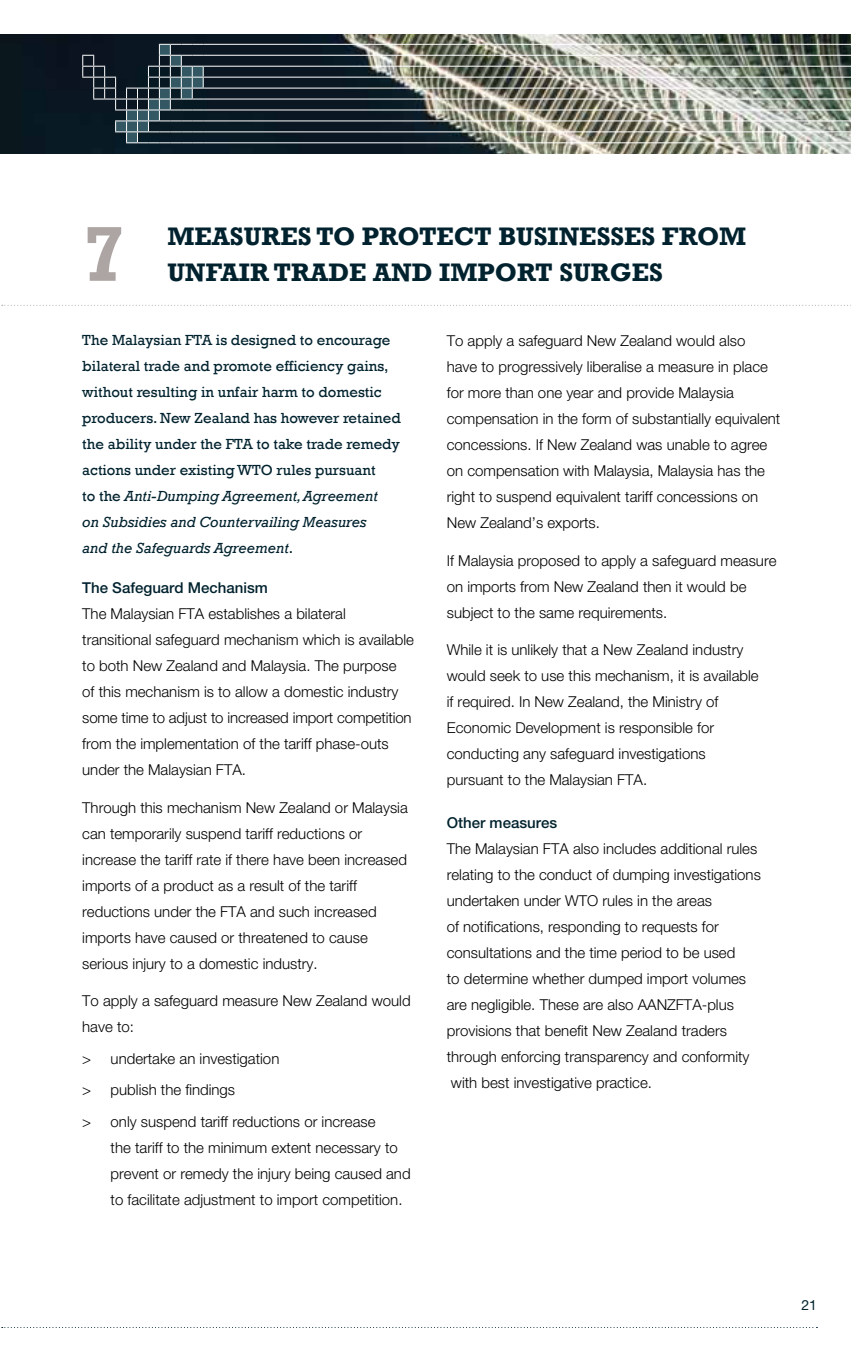
<style>
.page{position:relative;width:851px;height:1361px;background:#fff}
.page>*{position:absolute;margin:0;border:0;box-sizing:border-box;transform-origin:0 0}
.t1{font:700 79px "Rockwell";color:#ada5a3}
.t2{font:700 26px/36px "Rockwell";color:#00222e}
.t3{font:300 15px/26px "Helvetica Neue Maori";color:#000}
.t4{font:15px/26px "Rockwell";color:#00222e}
.t5{font:500 15px "Helvetica Neue Maori";color:#00222e}
.t6{font:14px "Helvetica Neue Maori";color:#00222e}
.s1{font-style:italic}
</style>
<div class="page">
<svg style="left:2px;top:1327px;width:815px;height:1px"></svg>
<img style="left:0;top:34px;width:850px;height:119px">
<hr style="left:203px;top:44px;width:647px;height:1px;background:#fff">
<hr style="left:203px;top:55px;width:647px;height:1px;background:#fff">
<hr style="left:203px;top:66px;width:647px;height:1px;background:#fff">
<hr style="left:203px;top:77px;width:647px;height:1px;background:#fff">
<hr style="left:203px;top:88px;width:647px;height:1px;background:#fff">
<hr style="left:203px;top:99px;width:647px;height:1px;background:#fff">
<hr style="left:203px;top:109px;width:647px;height:1px;background:#fff">
<hr style="left:203px;top:120px;width:647px;height:1px;background:#fff">
<hr style="left:203px;top:131px;width:647px;height:1px;background:#fff">
<hr style="left:203px;top:142px;width:647px;height:1px;background:#fff">
<svg style="left:82px;top:44px;width:122px;height:99px;background:#283943"></svg>
<svg style="left:2px;top:305px;width:849px;height:1px"></svg>
<h1 class="t1" style="left:82px;top:206px;width:45px">7</h1>
<h2 class="t2" style="left:167px;top:218px;width:580px">MEASURES TO PROTECT BUSINESSES FROM<br>UNFAIR TRAD</h2>
<h2 class="t2" style="left:349px;top:254px;width:315px">E AND IMPORT SURGES</h2>
<p class="t4" style="left:82px;top:327px;width:320px">The Malaysian FTA is designed to encourage bilateral trade and promote efficiency gains, without resulting in unfair harm to domestic producers. New Zealand has however retained the ability under the FTA to take trade remedy actions under existing WTO rules pursuant<br>to the <span class="s1">Anti-Dumping Agreement, Agreement<br>on Subsidies and Countervailing Measures<br>and the Safeguards Agreement</span>.</p>
<p class="t5" style="left:82px;top:579px;width:187px">The Safeguard Mechanism</p>
<p class="t3" style="left:82px;top:600px;width:333px">The Malaysian FTA establishes a bilateral transitional safeguard mechanism which is available to both New Zealand and Malaysia. The purpose<br>of this mechanism is to allow a domestic industry some time to adjust to increased import competition from the implementation of the tariff phase-outs under the Malaysian FTA.</p>
<p class="t3" style="left:82px;top:794px;width:327px">Through this mechanism New Zealand or Malaysia can temporarily suspend tariff reductions or increase the tariff rate if there have been increased imports of a product as a result of the tariff reductions under the FTA and such increased imports have caused or threatened to cause serious injury to a domestic industry.</p>
<p class="t3" style="left:82px;top:987px;width:330px">To apply a safeguard measure New Zealand would have to:</p>
<p class="t3" style="left:82px;top:1042px;width:295px;line-height:31.6px">&gt; undertake an investigation<br>&gt; publish the findings<br>&gt; only suspend tariff reductions or increase</p>
<p class="t3" style="left:111px;top:1134px;width:301px">the tariff to the minimum extent necessary to prevent or remedy the injury being caused and to facilitate adjustment to import competition.</p>
<p class="t3" style="left:446px;top:328px;width:335px">To apply a safeguard New Zealand would also<br>have to progressively liberalise a measure in place for more than one year and provide Malaysia compensation in the form of substantially equivalent concessions. If New Zealand was unable to agree on compensation with Malaysia, Malaysia has the right to suspend equivalent tariff concessions on New Zealand’s exports.</p>
<p class="t3" style="left:446px;top:547px;width:331px">If Malaysia proposed to apply a safeguard measure on imports from New Zealand then it would be subject to the same requirements.</p>
<p class="t3" style="left:446px;top:636px;width:313px">While it is unlikely that a New Zealand industry would seek to use this mechanism, it is available if required. In New Zealand, the Ministry of Economic Development is responsible for conducting any safeguard investigations pursuant to the Malaysian FTA.</p>
<p class="t5" style="left:446px;top:813px;width:112px">Other measures</p>
<p class="t3" style="left:446px;top:835px;width:315px">The Malaysian FTA also includes additional rules relating to the conduct of dumping investigations undertaken under WTO rules in the areas<br>of notifications, responding to requests for consultations and the time period to be used<br>to determine whether dumped import volumes are negligible. These are also AANZFTA-plus provisions that benefit New Zealand traders through enforcing transparency and conformity with best investigative practice.</p>
<p class="t6" style="left:801px;top:1296px;width:17px">21</p>
</div>
